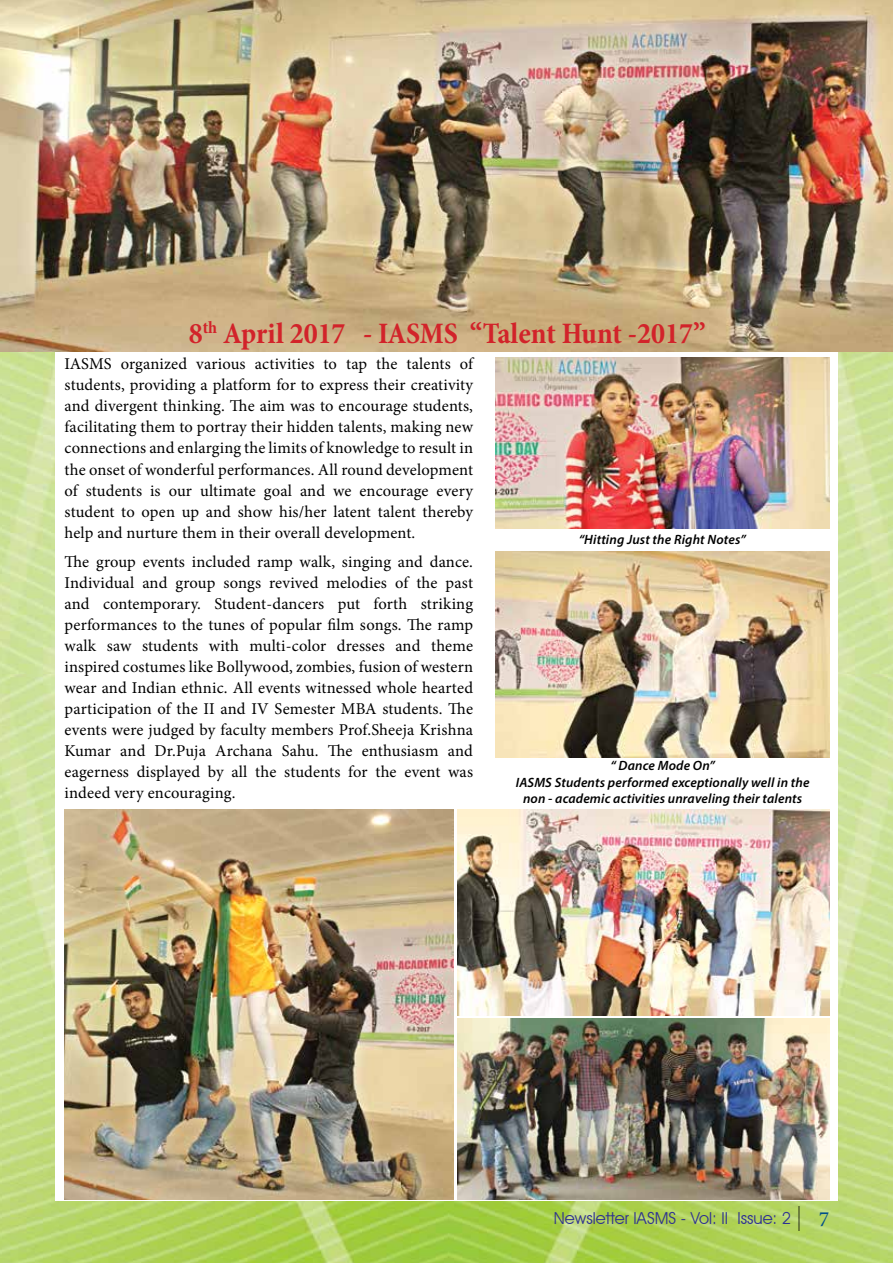
<style>
.page{position:relative;width:893px;height:1263px;background:#fff}
.page>*{position:absolute;margin:0;border:0;box-sizing:border-box;transform-origin:0 0}
.t1{font:700 condensed 30px "Minion Pro";color:#d2232a}
.t2{font:21.75px "Minion Pro";color:#004e8a}
.t3{font:16.5px/21px "Minion Pro";letter-spacing:.01em;color:#000;text-align:justify}
.t4{font:16.5px "Avant Garde IT Cby BT";color:#2e3092}
.t5{font:italic 600 13.5px/16.2px "Myriad Pro";letter-spacing:.01em;color:#000;text-align:center}
</style>
<div class="page">
<img style="left:0;top:60px;width:893px;height:1203px">
<div style="left:55px;top:60px;width:783px;height:1141px;background:#fff"></div>
<hr style="left:798px;top:1206px;width:2px;height:24px;background:#000">
<img style="left:1px;top:0;width:892px;height:351px">
<img style="left:65px;top:810px;width:388px;height:389px">
<img style="left:496px;top:552px;width:334px;height:206px">
<img style="left:458px;top:810px;width:372px;height:205px">
<img style="left:457px;top:1018px;width:373px;height:181px">
<img style="left:495px;top:357px;width:334px;height:171px">
<h1 class="t1" style="left:189px;top:313px;width:518px">8<sup>th</sup> April 2017 - IASMS “Talent Hunt -2017”</h1>
<p class="t3" style="left:65px;top:354px;width:410px">IASMS organized various activities to tap the talents of students, providing a platform for to express their creativity and divergent thinking. The aim was to encourage students, facilitating them to portray their hidden talents, making new connections and enlarging the limits of knowledge to result in the onset of wonderful performances. All round development of students is our ultimate goal and we encourage every student to open up and show his/her latent talent thereby help and nurture them in their overall development.</p>
<p class="t3" style="left:65px;top:551px;width:410px">The group events included ramp walk, singing and dance.<br>Individual and group songs revived melodies of the past and contemporary. Student-dancers put forth striking performances to the tunes of popular film songs. The ramp walk saw students with multi-color dresses and theme inspired costumes like Bollywood, zombies, fusion of western wear and Indian ethnic. All events witnessed whole hearted participation of the II and IV Semester MBA students. The events were judged by faculty members Prof.Sheeja Krishna Kumar and Dr.Puja Archana Sahu. The enthusiasm and eagerness displayed by all the students for the event was indeed very encouraging.</p>
<p class="t5" style="left:579px;top:531px;width:169px">“Hitting Just the Right Notes”</p>
<p class="t5" style="left:516px;top:757px;width:295px">“ Dance Mode On”<br>IASMS Students performed exceptionally well in the non - academic activities unraveling their talents</p>
<p class="t4" style="left:554px;top:1208px;width:239px">Newsletter IASMS - Vol: II Issue: 2</p>
<h2 class="t2" style="left:819px;top:1204px;width:12px">7</h2>
</div>
